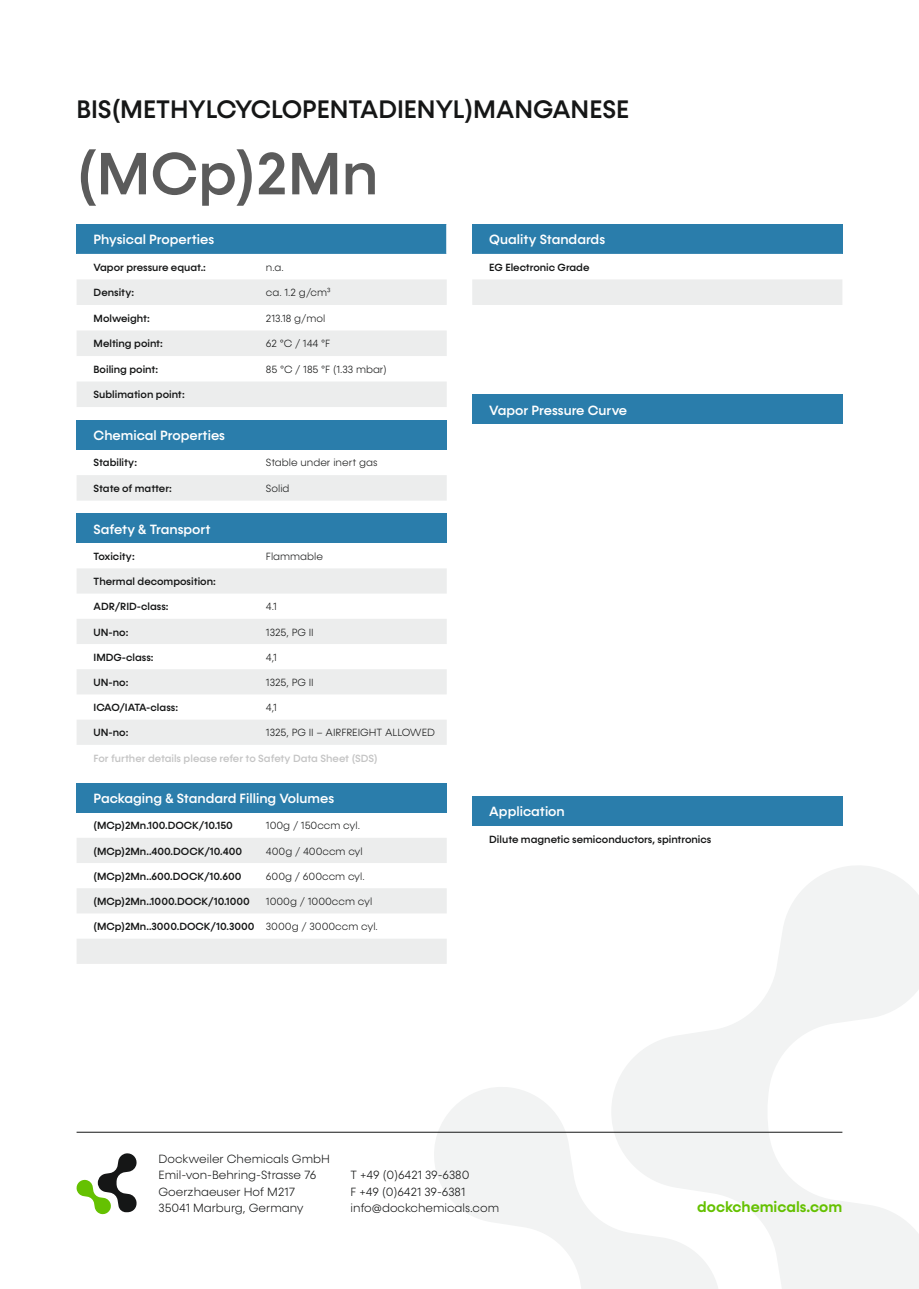
<style>
.page{position:relative;width:919px;height:1289px;background:#fff}
.page>*{position:absolute;margin:0;border:0;box-sizing:border-box;transform-origin:0 0}
.t1{font:500 60px "Konnect";color:#5b5b5b}
.t2{font:500 25.5px "Konnect";color:#151616}
.t3{font:600 15px "Konnect";color:#65c101}
.t4{font:500 13.5px "Konnect";color:#fff}
.t5{font:300 12px/16.5px "Konnect";color:#151616}
.t6{font:500 10.5px "Konnect";color:#151616}
.t7{font:300 10.5px "Konnect";color:#151616}
.t8{font:500 10.5px "Konnect";color:#c5c5c5}
.s1{font-weight:300}
</style>
<div class="page">
<svg style="left:427px;top:1087px;width:184px;height:201px;fill:#f2f3f3"></svg>
<svg style="left:611px;top:866px;width:307px;height:422px"></svg>
<div style="left:77px;top:224px;width:369px;height:30px;background:#2a7dab"></div>
<svg style="left:77px;top:279px;width:369px;height:77px;fill:#eceded"></svg>
<svg style="left:77px;top:382px;width:369px;height:581px"></svg>
<div style="left:77px;top:420px;width:369px;height:29px;background:#2a7dab"></div>
<div style="left:77px;top:513px;width:369px;height:30px;background:#2a7dab"></div>
<div style="left:77px;top:782px;width:369px;height:30px;background:#2a7dab"></div>
<div style="left:472px;top:224px;width:370px;height:30px;background:#2a7dab"></div>
<div style="left:472px;top:279px;width:370px;height:26px;background:#eceded"></div>
<div style="left:472px;top:394px;width:370px;height:30px;background:#2a7dab"></div>
<div style="left:472px;top:796px;width:370px;height:30px;background:#2a7dab"></div>
<svg style="left:76px;top:1153px;width:61px;height:61px"></svg>
<hr style="left:77px;top:1131px;width:765px;height:1px;background:#151616">
<h2 class="t2" style="left:77px;top:94px;width:554px">BIS(METHYLCYCLOPENTADIENYL)MANGANESE</h2>
<h1 class="t1" style="left:77px;top:139px;width:303px">(MCp)2Mn</h1>
<p class="t4" style="left:94px;top:232px;width:122px">Physical Properties</p>
<p class="t6" style="left:94px;top:261px;width:114px">Vapor pressure equat.:</p>
<p class="t7" style="left:266px;top:261px;width:19px">n.a.</p>
<p class="t6" style="left:94px;top:286px;width:42px">Density:</p>
<p class="t7" style="left:266px;top:287px;width:66px">ca. 1.2 g/cm³</p>
<p class="t6" style="left:94px;top:312px;width:58px">Molweight:</p>
<p class="t7" style="left:266px;top:312px;width:61px">213.18 g/mol</p>
<p class="t6" style="left:94px;top:337px;width:71px">Melting point:</p>
<p class="t7" style="left:266px;top:338px;width:66px">62 °C / 144 °F</p>
<p class="t6" style="left:94px;top:363px;width:66px">Boiling point:</p>
<p class="t7" style="left:266px;top:363px;width:122px">85 °C / 185 °F (1.33 mbar)</p>
<p class="t6" style="left:94px;top:388px;width:93px">Sublimation point:</p>
<p class="t4" style="left:94px;top:427px;width:133px">Chemical Properties</p>
<p class="t6" style="left:94px;top:456px;width:45px">Stability:</p>
<p class="t7" style="left:266px;top:457px;width:113px">Stable under inert gas</p>
<p class="t6" style="left:94px;top:482px;width:80px">State of matter:</p>
<p class="t7" style="left:266px;top:482px;width:25px">Solid</p>
<p class="t4" style="left:94px;top:521px;width:118px">Safety &amp; Transport</p>
<p class="t6" style="left:94px;top:550px;width:43px">Toxicity:</p>
<p class="t7" style="left:266px;top:550px;width:59px">Flammable</p>
<p class="t6" style="left:94px;top:575px;width:124px">Thermal decomposition:</p>
<p class="t6" style="left:94px;top:600px;width:76px">ADR/RID-class:</p>
<p class="t7" style="left:266px;top:600px;width:13px">4.1</p>
<p class="t6" style="left:94px;top:625px;width:36px">UN-no:</p>
<p class="t7" style="left:266px;top:626px;width:49px">1325, PG II</p>
<p class="t6" style="left:94px;top:651px;width:62px">IMDG-class:</p>
<p class="t7" style="left:266px;top:651px;width:13px">4,1</p>
<p class="t6" style="left:94px;top:676px;width:36px">UN-no:</p>
<p class="t7" style="left:266px;top:676px;width:49px">1325, PG II</p>
<p class="t6" style="left:94px;top:701px;width:86px">ICAO/IATA-class:</p>
<p class="t7" style="left:266px;top:701px;width:13px">4,1</p>
<p class="t6" style="left:94px;top:726px;width:36px">UN-no:</p>
<p class="t7" style="left:266px;top:726px;width:171px">1325, PG II – AIRFREIGHT ALLOWED</p>
<p class="t8" style="left:94px;top:751px;width:285px">For further details please refer to Safety Data Sheet (SDS)</p>
<p class="t4" style="left:94px;top:790px;width:242px">Packaging &amp; Standard Filling Volumes</p>
<p class="t6" style="left:94px;top:819px;width:141px">(MCp)2Mn.100.DOCK/10.150</p>
<p class="t7" style="left:266px;top:819px;width:96px">100g / 150ccm cyl.</p>
<p class="t6" style="left:94px;top:844px;width:150px">(MCp)2Mn..400.DOCK/10.400</p>
<p class="t7" style="left:266px;top:845px;width:98px">400g / 400ccm cyl</p>
<p class="t6" style="left:94px;top:870px;width:149px">(MCp)2Mn..600.DOCK/10.600</p>
<p class="t7" style="left:266px;top:870px;width:100px">600g / 600ccm cyl.</p>
<p class="t6" style="left:94px;top:895px;width:158px">(MCp)2Mn..1000.DOCK/10.1000</p>
<p class="t7" style="left:266px;top:895px;width:108px">1000g / 1000ccm cyl</p>
<p class="t6" style="left:94px;top:920px;width:286px">(MCp)2Mn..3000.DOCK/10.3000 <span class="s1">3000g / 3000ccm cyl.</span></p>
<p class="t4" style="left:489px;top:232px;width:117px">Quality Standards</p>
<p class="t6" style="left:489px;top:261px;width:102px">EG Electronic Grade</p>
<p class="t4" style="left:489px;top:402px;width:139px">Vapor Pressure Curve</p>
<p class="t4" style="left:489px;top:804px;width:77px">Application</p>
<p class="t6" style="left:489px;top:833px;width:224px">Dilute magnetic semiconductors, spintronics</p>
<p class="t5" style="left:158px;top:1150px;width:173px">Dockweiler Chemicals GmbH<br>Emil-von-Behring-Strasse 76<br>Goerzhaeuser Hof M217<br>35041 Marburg, Germany</p>
<p class="t5" style="left:350px;top:1167px;width:150px">T +49 (0)6421 39-6380<br>F +49 (0)6421 39-6381 info@dockchemicals.com</p>
<h3 class="t3" style="left:697px;top:1198px;width:146px">dockchemicals.com</h3>
</div>
